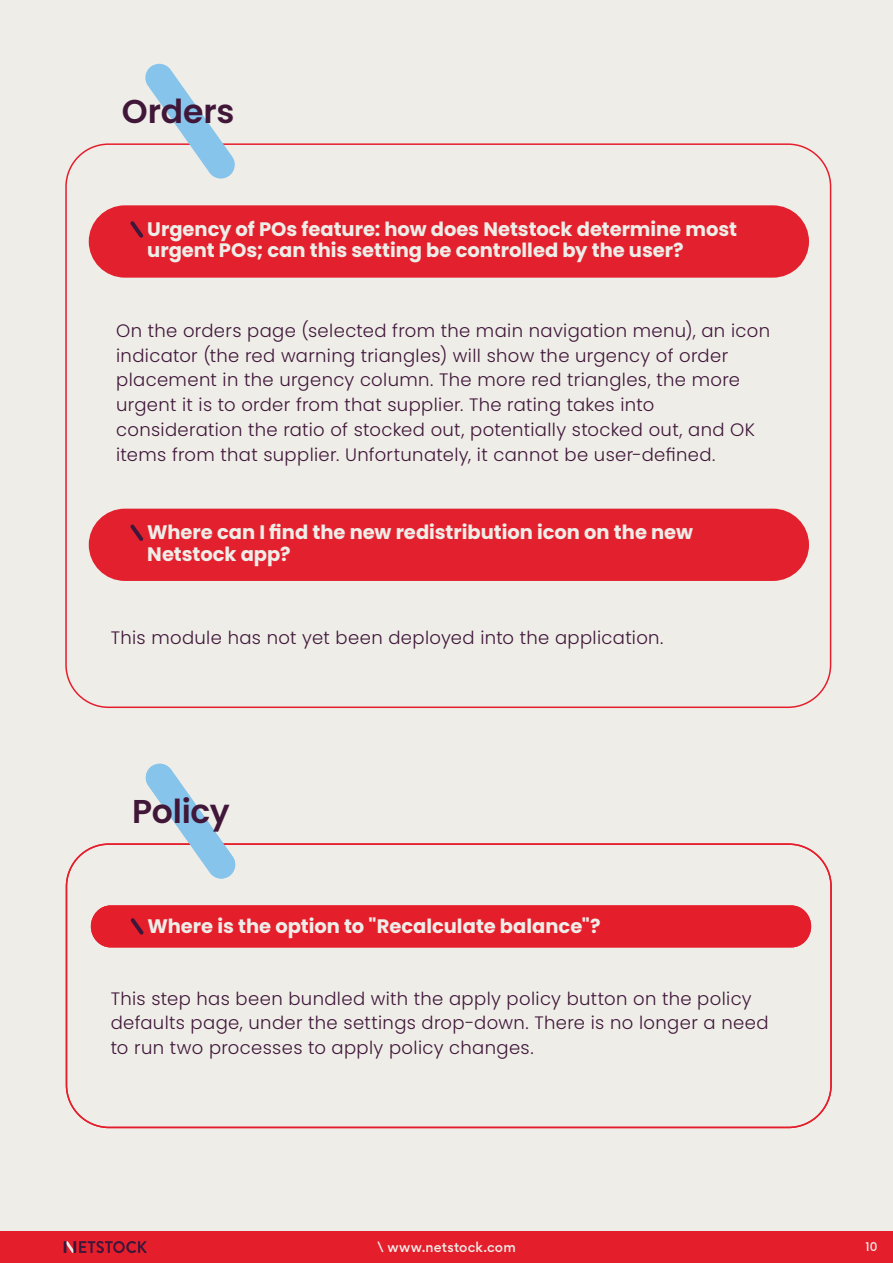
<style>
.page{position:relative;width:893px;height:1263px;background:#efede8}
.page>*{position:absolute;margin:0;border:0;box-sizing:border-box;transform-origin:0 0}
.t1{font:600 33px "Poppins";letter-spacing:-.005em;color:#401738}
.t2{font:19.5px/21.5px "Poppins";color:#efede8}
.t3{font:300 18px/24.8px "Poppins";letter-spacing:.02em;color:#3f1739}
.t4{font:500 12.75px "Gordita";letter-spacing:.015em;color:#efede8}
.t5{font:500 12px "Poppins";color:#efede8}
</style>
<div class="page">
<div style="left:0;top:1231px;width:893px;height:32px;background:#e51e2c"></div>
<svg style="left:64px;top:1241px;width:83px;height:12px"></svg>
<div style="left:89px;top:205px;width:720px;height:73px;background:#e3212e;border-radius:36px"></div>
<svg style="left:130px;top:221px;width:13px;height:17px"></svg>
<svg style="left:143px;top:64px;width:94px;height:115px"></svg>
<div style="left:89px;top:509px;width:720px;height:72px;background:#e3212e;border-radius:36px"></div>
<svg style="left:130px;top:525px;width:13px;height:16px"></svg>
<div style="left:66px;top:843px;width:766px;height:285px;border:2px solid #e51e2c;border-radius:43px"></div>
<svg style="left:144px;top:764px;width:93px;height:115px"></svg>
<div style="left:91px;top:905px;width:720px;height:42px;background:#e51e2c;border-radius:20px"></div>
<svg style="left:130px;top:918px;width:14px;height:17px"></svg>
<h1 class="t1" style="left:122px;top:92px;width:114px">Orders</h1>
<p class="t2" style="left:147px;top:218px;width:591px">Urgency of POs feature: how does Netstock determine most urgent POs; can this setting be controlled by the user?</p>
<p class="t3" style="left:116px;top:318px;width:655px">On the orders page (selected from the main navigation menu), an icon indicator (the red warning triangles) will show the urgency of order placement in the urgency column. The more red triangles, the more urgent it is to order from that supplier. The rating takes into consideration the ratio of stocked out, potentially stocked out, and OK items from that supplier. Unfortunately, it cannot be user-defined.</p>
<p class="t2" style="left:147px;top:522px;width:547px">Where can I find the new redistribution icon on the new<br>Netstock app?</p>
<p class="t3" style="left:111px;top:625px;width:554px">This module has not yet been deployed into the application.</p>
<h1 class="t1" style="left:132px;top:793px;width:99px">Policy</h1>
<p class="t2" style="left:148px;top:915px;width:455px">Where is the option to "Recalculate balance"?</p>
<p class="t2" style="left:180px;top:915px;width:490px">y are the start dates on the dashboard incorrect?</p>
<p class="t3" style="left:111px;top:986px;width:659px">This step has been bundled with the apply policy button on the policy defaults page, under the settings drop-down. There is no longer a need to run two processes to apply policy changes.</p>
<p class="t4" style="left:377px;top:1237px;width:140px">\ www.netstock.com</p>
<p class="t5" style="left:865px;top:1240px;width:14px">10</p>
</div>
